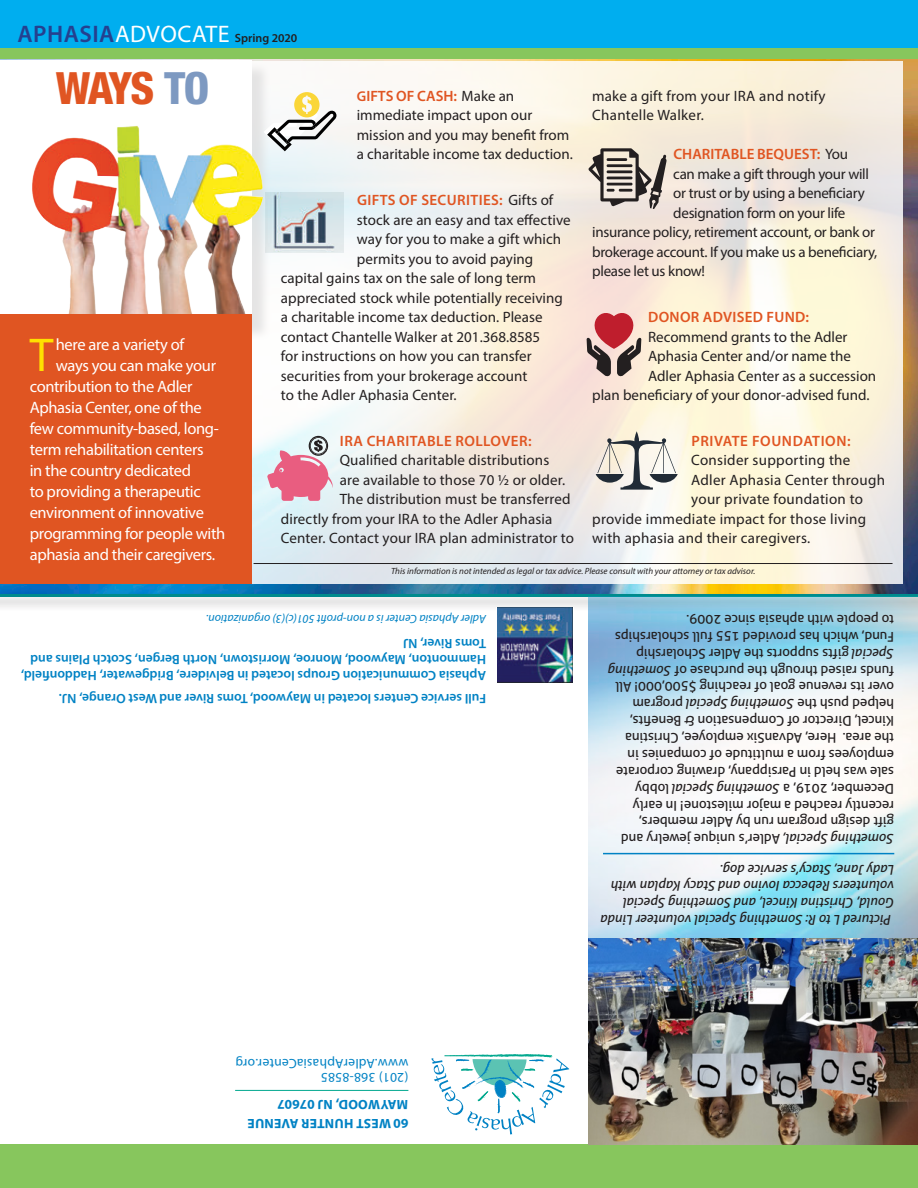
<style>
.page{position:relative;width:918px;height:1188px;background:#fff}
.page>*{position:absolute;margin:0;border:0;box-sizing:border-box;transform-origin:0 0}
.t1{font:47.7px "Myriad Pro";color:#ffe100}
.t2{font:800 condensed 44.55px "Helvetica Neue LT Std";letter-spacing:-.05em;color:#e05522}
.t3{font:16.5px "Myriad Pro";letter-spacing:-.02em;color:#fff}
.t4{font:15px/19.5px "Myriad Pro";letter-spacing:.005em;color:#231f20}
.t5{font:15px "Myriad Pro";letter-spacing:-.02em;color:#231f20}
.t6{font:600 15px "Myriad Pro";letter-spacing:.025em;color:#e05522}
.t7{font:600 15px "Myriad Pro";color:#e05522}
.t8{font:13.5px/16.8px "Aller";letter-spacing:-.01em;color:#231f20}
.t9{font:600 13.5px/23px "Myriad Pro";color:#0082c4}
.t10{font:italic 13.5px/16.8px "Aller";letter-spacing:-.01em;color:#231f20}
.t11{font:13.5px/13.5px "Myriad Pro";letter-spacing:.02em;color:#0082c4}
.t12{font:700 13.5px/19.5px "Myriad Pro";letter-spacing:.02em;color:#0082c4}
.t13{font:italic 12px "Myriad Pro";color:#0082c4}
.t14{font:600 12px "Myriad Pro";color:#231f20}
.t15{font:italic 9px "Myriad Pro";color:#231f20}
.s1{font-size:24px;color:#25408f}
.s2{font-weight:400;font-size:24px;color:#fff}
.s3{color:#7d99c1}
.s4{font-weight:600;font-size:14.25px;color:#e05522}
.s5{font-weight:600;color:#e05522}
.s6{font-weight:400;color:#231f20}
.s7{font-style:italic}
</style>
<div class="page">
<div style="left:0;top:46px;width:918px;height:14px;background:#87c65d"></div>
<div style="left:0;top:0;width:918px;height:48px;background:#00aeef"></div>
<div style="left:0;top:1145px;width:918px;height:43px;background:#87c65d"></div>
<img style="left:0;top:60px;width:918px;height:532px">
<div style="left:0;top:592px;width:918px;height:20px;background:#231f20;opacity:.5"></div>
<hr style="left:0;top:594px;width:918px;height:2px;background:#008b8d">
<img style="left:589px;top:596px;width:329px;height:343px">
<svg style="left:432px;top:1054px;width:137px;height:81px"></svg>
<hr style="left:235px;top:1090px;width:173px;height:1px;background:#00a88e">
<svg style="left:496px;top:607px;width:2px;height:75px"></svg>
<img style="left:498px;top:607px;width:75px;height:75px">
<img style="left:589px;top:939px;width:329px;height:206px">
<div style="left:0;top:60px;width:252px;height:262px;background:#fff"></div>
<img style="left:32px;top:125px;width:205px;height:189px">
<svg style="left:252px;top:62px;width:651px;height:522px"></svg>
<img style="left:237px;top:59px;width:33px;height:262px">
<div style="left:0;top:314px;width:252px;height:270px;background:#e05522"></div>
<svg style="left:264px;top:92px;width:73px;height:59px"></svg>
<hr style="left:254px;top:563px;width:639px;height:1px;background:#231f20">
<hr style="left:603px;top:853px;width:291px;height:1px;background:#0082c4">
<svg style="left:267px;top:436px;width:66px;height:65px;background:#dfa4b6"></svg>
<svg style="left:588px;top:148px;width:79px;height:61px;background:#a9a19a"></svg>
<svg style="left:579px;top:304px;width:70px;height:72px;background:#ca9a96"></svg>
<svg style="left:596px;top:431px;width:82px;height:59px"></svg>
<div style="left:265px;top:192px;width:78px;height:63px;background:#edf2f4"></div>
<img style="left:265px;top:192px;width:78px;height:60px">
<p class="t14" style="left:18px;top:30px;width:281px"><span class="s1">APHASIA</span><span class="s2">ADVOCATE</span> Spring 2020</p>
<h2 class="t2" style="left:56px;top:61px;width:155px">WAYS <span class="s3">TO</span></h2>
<h1 class="t1" style="left:30px;top:325px;width:25px">T</h1>
<p class="t3" style="left:56px;top:334px;width:130px">here are a variety of</p>
<p class="t3" style="left:56px;top:355px;width:162px">ways you can make your</p>
<p class="t3" style="left:30px;top:376px;width:164px">contribution to the Adler</p>
<p class="t3" style="left:30px;top:397px;width:174px">Aphasia Center, one of the</p>
<p class="t3" style="left:30px;top:418px;width:191px">few community-based, long-</p>
<p class="t3" style="left:30px;top:439px;width:175px">term rehabilitation centers</p>
<p class="t3" style="left:30px;top:460px;width:163px">in the country dedicated</p>
<p class="t3" style="left:30px;top:481px;width:173px">to providing a therapeutic</p>
<p class="t3" style="left:30px;top:502px;width:176px">environment of innovative</p>
<p class="t3" style="left:30px;top:523px;width:197px">programming for people with</p>
<p class="t3" style="left:30px;top:544px;width:187px">aphasia and their caregivers.</p>
<p class="t4" style="left:357px;top:86px;width:218px"><span class="s4">G</span><span class="s5">IFTS OF CASH:</span> Make an immediate impact upon our mission and you may benefit from a charitable income tax deduction.</p>
<p class="t6" style="left:357px;top:191px;width:198px">GIFTS OF SECURITIES: <span class="s6">Gifts of</span></p>
<p class="t4" style="left:357px;top:210px;width:215px">stock are an easy and tax effective</p>
<p class="t4" style="left:357px;top:229px;width:206px">way for you to make a gift which</p>
<p class="t4" style="left:357px;top:249px;width:178px">permits you to avoid paying</p>
<p class="t4" style="left:281px;top:268px;width:257px">capital gains tax on the sale of long term</p>
<p class="t4" style="left:281px;top:288px;width:284px">appreciated stock while potentially receiving</p>
<p class="t4" style="left:281px;top:307px;width:263px">a charitable income tax deduction. Please</p>
<p class="t4" style="left:281px;top:327px;width:261px">contact Chantelle Walker at 201.368.8585</p>
<p class="t4" style="left:281px;top:346px;width:252px">for instructions on how you can transfer</p>
<p class="t4" style="left:281px;top:366px;width:248px">securities from your brokerage account</p>
<p class="t4" style="left:281px;top:385px;width:177px">to the Adler Aphasia Center.</p>
<p class="t6" style="left:340px;top:431px;width:193px">IRA CHARITABLE ROLLOVER:</p>
<p class="t4" style="left:340px;top:450px;width:211px">Qualified charitable distributions</p>
<p class="t4" style="left:340px;top:470px;width:227px">are available to those 70 ½ or older.</p>
<p class="t4" style="left:340px;top:489px;width:232px">The distribution must be transferred</p>
<p class="t4" style="left:281px;top:509px;width:273px">directly from your IRA to the Adler Aphasia</p>
<p class="t4" style="left:281px;top:528px;width:295px">Center. Contact your IRA plan administrator to</p>
<p class="t4" style="left:592px;top:86px;width:235px">make a gift from your IRA and notify<br>Chantelle Walker.</p>
<p class="t7" style="left:673px;top:145px;width:176px">CHARITABLE BEQUEST: <span class="s6">You</span></p>
<p class="t5" style="left:673px;top:165px;width:197px">can make a gift through your will</p>
<p class="t5" style="left:673px;top:184px;width:193px">or trust or by using a beneficiary</p>
<p class="t5" style="left:673px;top:204px;width:174px">designation form on your life</p>
<p class="t5" style="left:592px;top:223px;width:284px">insurance policy, retirement account, or bank or</p>
<p class="t5" style="left:592px;top:243px;width:287px">brokerage account. If you make us a beneficiary,</p>
<p class="t5" style="left:592px;top:262px;width:114px">please let us know!</p>
<p class="t6" style="left:648px;top:308px;width:162px">DONOR ADVISED FUND:</p>
<p class="t4" style="left:648px;top:327px;width:201px">Recommend grants to the Adler</p>
<p class="t4" style="left:648px;top:346px;width:204px">Aphasia Center and/or name the</p>
<p class="t4" style="left:648px;top:366px;width:230px">Adler Aphasia Center as a succession</p>
<p class="t4" style="left:592px;top:385px;width:279px">plan beneficiary of your donor-advised fund.</p>
<p class="t6" style="left:691px;top:431px;width:161px">PRIVATE FOUNDATION:</p>
<p class="t4" style="left:691px;top:450px;width:161px">Consider supporting the</p>
<p class="t4" style="left:691px;top:470px;width:195px">Adler Aphasia Center through</p>
<p class="t4" style="left:691px;top:489px;width:173px">your private foundation to</p>
<p class="t4" style="left:592px;top:509px;width:276px">provide immediate impact for those living</p>
<p class="t4" style="left:592px;top:528px;width:220px">with aphasia and their caregivers.</p>
<p class="t15" style="left:391px;top:566px;width:366px">This information is not intended as legal or tax advice. Please consult with your attorney or tax advisor.</p>
<p class="t13" style="left:486px;top:626px;width:282px;rotate:-180deg">Adler Aphasia Center is a non-profit 501(c)(3) organization.</p>
<p class="t9" style="left:486px;top:668px;width:457px;line-height:16.2px;rotate:-180deg">Hammonton, Maywood, Monroe, Morristown, North Bergen, Scotch Plains and<br>Toms River, NJ</p>
<p class="t9" style="left:486px;top:711px;width:467px;rotate:-180deg">Full service Centers located in Maywood, Toms River and West Orange, NJ.<br>Aphasia Communication Groups located in Belvidere, Bridgewater, Haddonfield,</p>
<p class="t11" style="left:408px;top:1084px;width:174px;rotate:-180deg">(201) 368-8585 www.AdlerAphasiaCenter.org</p>
<p class="t12" style="left:408px;top:1134px;width:162px;rotate:-180deg">60 WEST HUNTER AVENUE<br>MAYWOOD, NJ 07607</p>
<p class="t8" style="left:894px;top:848px;width:287px;rotate:-180deg"><span class="s7">Something Special,</span> Adler’s unique jewelry and gift design program run by Adler members, recently reached a major milestone! In early December, 2019, a <span class="s7">Something Special</span> lobby sale was held in Parsippany, drawing corporate employees from a multitude of companies in the area. Here, AdvanSix employee, Christina Kincel, Director of Compensation &amp; Benefits, helped push the <span class="s7">Something Special</span> program over its revenue goal of reaching $500,000! All funds raised through the purchase of <span class="s7">Something Special</span> gifts supports the Adler Scholarship Fund, which has provided 155 full scholarships to people with aphasia since 2009.</p>
<p class="t10" style="left:895px;top:928px;width:295px;rotate:-180deg">Pictured L to R: Something Special volunteer Linda Gould, Christina Kincel, and Something Special volunteers Rebecca Iovino and Stacy Kaplan with Lady Jane, Stacy’s service dog.</p>
</div>
